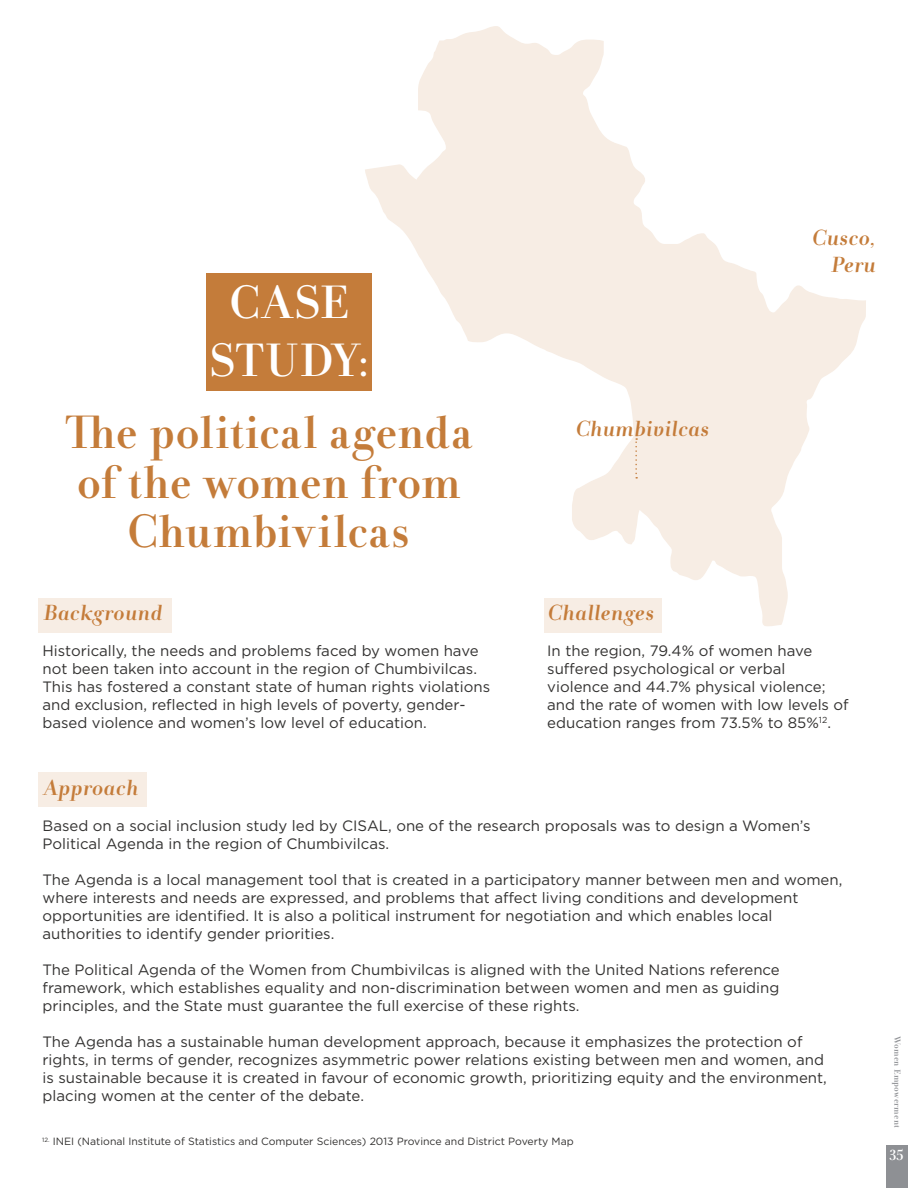
<style>
.page{position:relative;width:918px;height:1188px;background:#fff}
.page>*{position:absolute;margin:0;border:0;box-sizing:border-box;transform-origin:0 0}
.t1{font:700 48px/49.5px "Andrade Pro";letter-spacing:-.005em;color:#c47c3a;text-align:center}
.t2{font:700 48px/57.6px "Andrade Pro";color:#fff;text-align:center}
.t3{font:italic 700 22.5px/27px "Andrade Pro";letter-spacing:-.005em;color:#c47c3a;text-align:right}
.t4{font:15px/18px "Gotham";color:#333231}
.t5{font:700 15px "Andrade Pro";color:#fff}
.t6{font:10.5px "Gotham";color:#333231}
.t7{font:700 9px "Andrade Pro";letter-spacing:.02em;color:#8e9094}
</style>
<div class="page">
<div style="left:886px;top:1145px;width:21px;height:43px;background:#8e9094"></div>
<div style="left:38px;top:772px;width:109px;height:35px;background:#f7ede4"></div>
<div style="left:38px;top:599px;width:134px;height:34px;background:#f7ede4"></div>
<svg style="left:365px;top:26px;width:501px;height:601px"></svg>
<svg style="left:635px;top:438px;width:2px;height:41px"></svg>
<div style="left:206px;top:273px;width:166px;height:117px;background:#c47c3a"></div>
<div style="left:544px;top:599px;width:117px;height:34px;background:#f7ede4"></div>
<h3 class="t2" style="left:209px;top:275px;width:163px">CASE<br>STUDY:</h3>
<h3 class="t1" style="left:65px;top:409px;width:410px">The political agenda of the women from<br>Chumbivilcas</h3>
<h2 class="t3" style="left:575px;top:415px;width:135px">Chumbivilcas</h2>
<h2 class="t3" style="left:812px;top:225px;width:65px">Cusco,<br>Peru</h2>
<h4 class="t3" style="left:43px;top:600px;width:121px">Background</h4>
<p class="t4" style="left:43px;top:642px;width:449px">Historically, the needs and problems faced by women have not been taken into account in the region of Chumbivilcas.<br>This has fostered a constant state of human rights violations and exclusion, reflected in high levels of poverty, gender&shy;based violence and women’s low level of education.</p>
<h4 class="t3" style="left:547px;top:600px;width:108px">Challenges</h4>
<p class="t4" style="left:547px;top:642px;width:303px">In the region, 79.4% of women have suffered psychological or verbal violence and 44.7% physical violence; and the rate of women with low levels of education ranges from 73.5% to 85%<sup>12</sup>.</p>
<h4 class="t3" style="left:43px;top:775px;width:97px">Approach</h4>
<p class="t4" style="left:43px;top:817px;width:770px">Based on a social inclusion study led by CISAL, one of the research proposals was to design a Women’s<br>Political Agenda in the region of Chumbivilcas.</p>
<p class="t4" style="left:43px;top:871px;width:801px">The Agenda is a local management tool that is created in a participatory manner between men and women, where interests and needs are expressed, and problems that affect living conditions and development opportunities are identified. It is also a political instrument for negotiation and which enables local authorities to identify gender priorities.</p>
<p class="t4" style="left:43px;top:961px;width:739px;text-align:justify">The Political Agenda of the Women from Chumbivilcas is aligned with the United Nations reference framework, which establishes equality and non-discrimination between women and men as guiding principles, and the State must guarantee the full exercise of these rights.</p>
<p class="t4" style="left:43px;top:1033px;width:786px">The Agenda has a sustainable human development approach, because it emphasizes the protection of rights, in terms of gender, recognizes asymmetric power relations existing between men and women, and is sustainable because it is created in favour of economic growth, prioritizing equity and the environment, placing women at the center of the debate.</p>
<p class="t6" style="left:42px;top:1135px;width:533px"><sup>12.</sup> INEI (National Institute of Statistics and Computer Sciences) 2013 Province and District Poverty Map</p>
<p class="t7" style="left:903px;top:1036px;width:93px;rotate:90deg">Women Empowerment</p>
<p class="t5" style="left:889px;top:1145px;width:16px">35</p>
</div>
